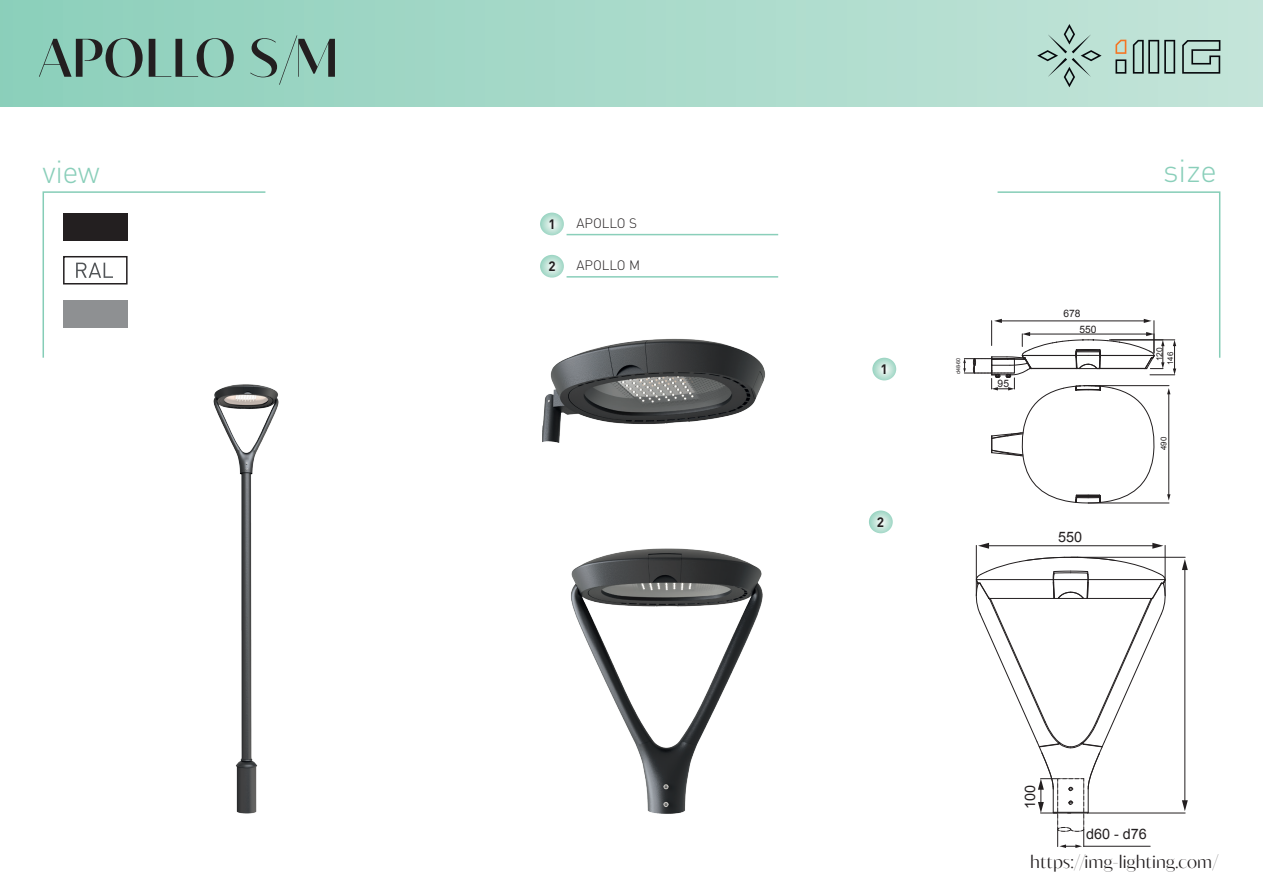
<style>
.page{position:relative;width:1263px;height:893px;background:#fff}
.page>*{position:absolute;margin:0;border:0;box-sizing:border-box;transform-origin:0 0}
.t1{font:500 54px "Blacker Sans Display Trial";color:#231f20}
.t2{font:300 31.5px "DIN Pro";letter-spacing:-.005em;color:#8acfba}
.t3{font:300 18px "Blacker Sans Display Trial";color:#231f20}
.t4{font:14.4px "Arial";color:#231f20}
.t5{font:300 13.5px "DIN Pro";color:#231f20}
.t6{font:700 13.5px "DIN Pro";color:#231f20}
.t7{font:10.2px/15.3px "Arial";color:#231f20}
.t8{font:8.4px "Arial";color:#231f20}
.t9{font:7.95px "Arial";color:#231f20}
.t10{font:5.4px "Arial";color:#231f20}
</style>
<div class="page">
<div style="left:0;top:0;width:1263px;height:106px;background:linear-gradient(to right,#8ccfbb,#c4e4d9)"></div>
<svg style="left:1037px;top:24px;width:183px;height:63px;background:#abcbc0"></svg>
<img style="left:542px;top:338px;width:224px;height:105px">
<svg style="left:540px;top:213px;width:24px;height:22px"></svg>
<hr style="left:566px;top:234px;width:212px;height:1px;background:#8acfba">
<svg style="left:42px;top:191px;width:224px;height:167px"></svg>
<svg style="left:540px;top:255px;width:24px;height:23px"></svg>
<svg style="left:869px;top:511px;width:24px;height:22px"></svg>
<svg style="left:872px;top:358px;width:24px;height:22px"></svg>
<hr style="left:566px;top:276px;width:212px;height:2px;background:#8acfba">
<hr style="left:1088px;top:503px;width:81px;height:1px;background:#231f20">
<svg style="left:963px;top:191px;width:258px;height:312px"></svg>
<hr style="left:976px;top:545px;width:1px;height:51px;background:#231f20">
<hr style="left:1165px;top:545px;width:1px;height:51px;background:#231f20">
<hr style="left:987px;top:545px;width:167px;height:1px;background:#231f20">
<svg style="left:978px;top:543px;width:11px;height:6px"></svg>
<svg style="left:1152px;top:543px;width:11px;height:6px"></svg>
<hr style="left:1071px;top:557px;width:114px;height:1px;background:#231f20">
<hr style="left:1088px;top:813px;width:97px;height:1px;background:#231f20">
<hr style="left:1184px;top:568px;width:1px;height:234px;background:#231f20">
<svg style="left:1182px;top:559px;width:6px;height:11px"></svg>
<svg style="left:1182px;top:800px;width:6px;height:11px"></svg>
<svg style="left:975px;top:557px;width:198px;height:291px"></svg>
<img style="left:213px;top:384px;width:66px;height:430px">
<img style="left:571px;top:548px;width:192px;height:266px">
<h1 class="t1" style="left:39px;top:23px;width:302px">APOLLO S/M</h1>
<h2 class="t2" style="left:43px;top:147px;width:59px">view</h2>
<h2 class="t2" style="left:1163px;top:146px;width:55px">size</h2>
<p class="t6" style="left:548px;top:213px;width:9px">1</p>
<p class="t5" style="left:576px;top:213px;width:62px">APOLLO S</p>
<p class="t6" style="left:548px;top:255px;width:9px">2</p>
<p class="t5" style="left:576px;top:255px;width:65px">APOLLO M</p>
<p class="t6" style="left:880px;top:358px;width:9px">1</p>
<p class="t6" style="left:877px;top:511px;width:9px">2</p>
<p class="t10" style="left:954px;top:374px;width:18px;rotate:-90deg">d48-60</p>
<p class="t7" style="left:998px;top:375px;width:13px">95</p>
<p class="t7" style="left:1079px;top:306px;width:19px;text-indent:-16px">678<br>550</p>
<p class="t4" style="left:1058px;top:527px;width:26px">550</p>
<p class="t8" style="left:1154px;top:361px;width:16px;rotate:-90deg">120</p>
<p class="t9" style="left:1165px;top:365px;width:15px;rotate:-90deg">146</p>
<p class="t9" style="left:1158px;top:450px;width:15px;rotate:-90deg">490</p>
<p class="t4" style="left:1020px;top:809px;width:26px;rotate:-90deg">100</p>
<p class="t4" style="left:1086px;top:824px;width:62px">d60 - d76</p>
<p class="t3" style="left:1030px;top:850px;width:189px">https://img-lighting.com/</p>
</div>
